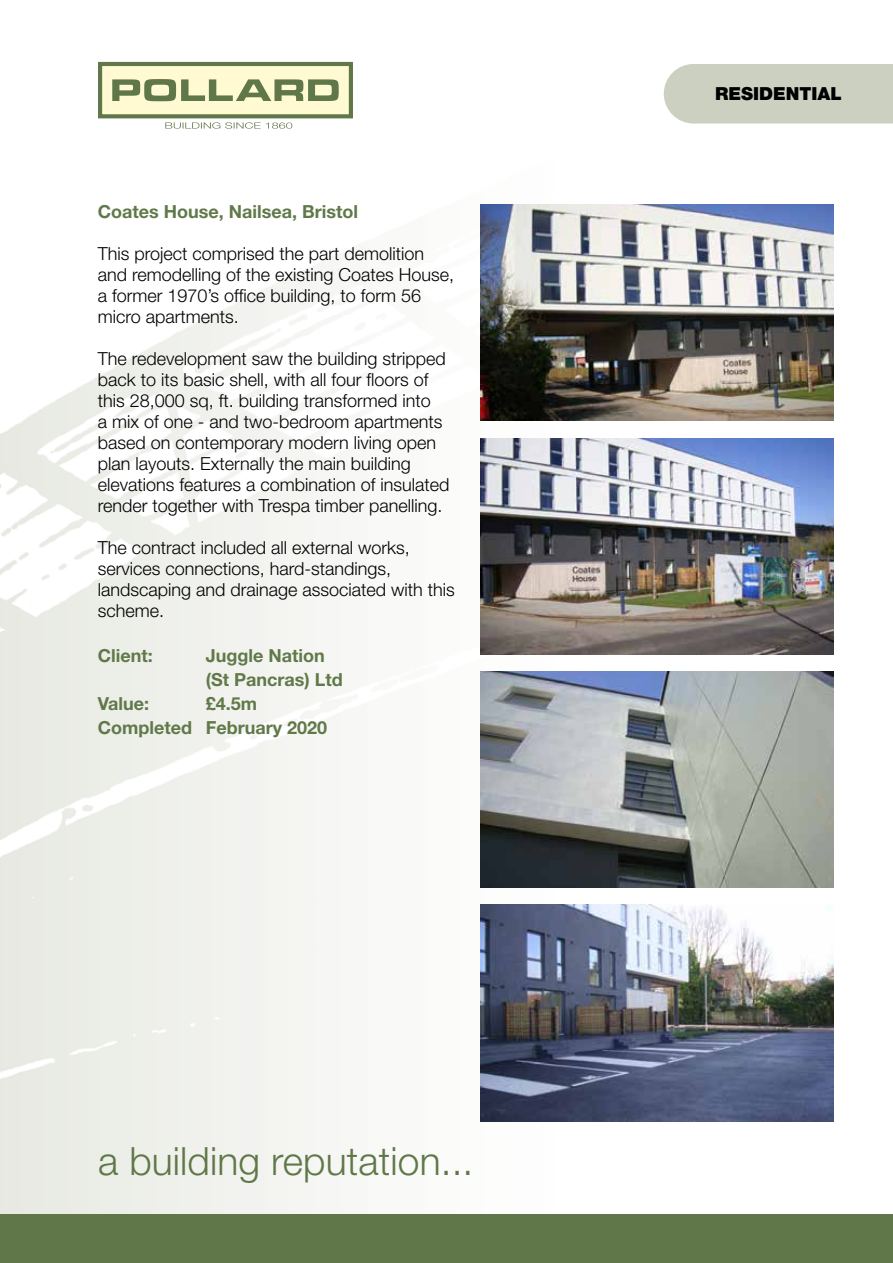
<style>
.page{position:relative;width:893px;height:1263px;background:#fff}
.page>*{position:absolute;margin:0;border:0;box-sizing:border-box;transform-origin:0 0}
.t1{font:300 39px "Helvetica Neue LT";letter-spacing:.005em;color:#607849}
.t2{font:300 18px/21px "Helvetica Neue LT";color:#000}
.t3{font:700 18px/24px "Helvetica Neue LT";color:#617949}
.t4{font:900 18px "Helvetica Neue LT";color:#000}
</style>
<div class="page">
<img style="left:0;top:61px;width:893px;height:1154px">
<svg style="left:98px;top:62px;width:255px;height:67px;background:#ccd1ad"></svg>
<div style="left:664px;top:64px;width:229px;height:60px;background:#ccd0c0"></div>
<div style="left:0;top:1215px;width:893px;height:48px;background:#607849"></div>
<img style="left:480px;top:204px;width:354px;height:217px">
<img style="left:480px;top:438px;width:354px;height:217px">
<img style="left:480px;top:671px;width:354px;height:217px">
<img style="left:480px;top:905px;width:354px;height:216px">
<p class="t3" style="left:98px;top:199px;width:262px">Coates House, Nailsea, Bristol</p>
<p class="t2" style="left:98px;top:243px;width:358px">This project comprised the part demolition and remodelling of the existing Coates House, a former 1970’s office building, to form 56 micro apartments.</p>
<p class="t2" style="left:98px;top:348px;width:353px">The redevelopment saw the building stripped back to its basic shell, with all four floors of this 28,000 sq, ft. building transformed into<br>a mix of one - and two-bedroom apartments based on contemporary modern living open plan layouts. Externally the main building elevations features a combination of insulated render together with Trespa timber panelling.</p>
<p class="t2" style="left:98px;top:537px;width:359px">The contract included all external works, services connections, hard-standings, landscaping and drainage associated with this scheme.</p>
<p class="t3" style="left:98px;top:643px;width:56px">Client:</p>
<p class="t3" style="left:206px;top:643px;width:139px">Juggle Nation (St Pancras) Ltd</p>
<p class="t3" style="left:98px;top:691px;width:53px">Value:</p>
<p class="t3" style="left:98px;top:691px;width:231px;text-indent:108px">£4.5m<br>Completed February 2020</p>
<h1 class="t1" style="left:98px;top:1137px;width:377px">a building reputation...</h1>
<p class="t4" style="left:715px;top:83px;width:128px">RESIDENTIAL</p>
</div>
